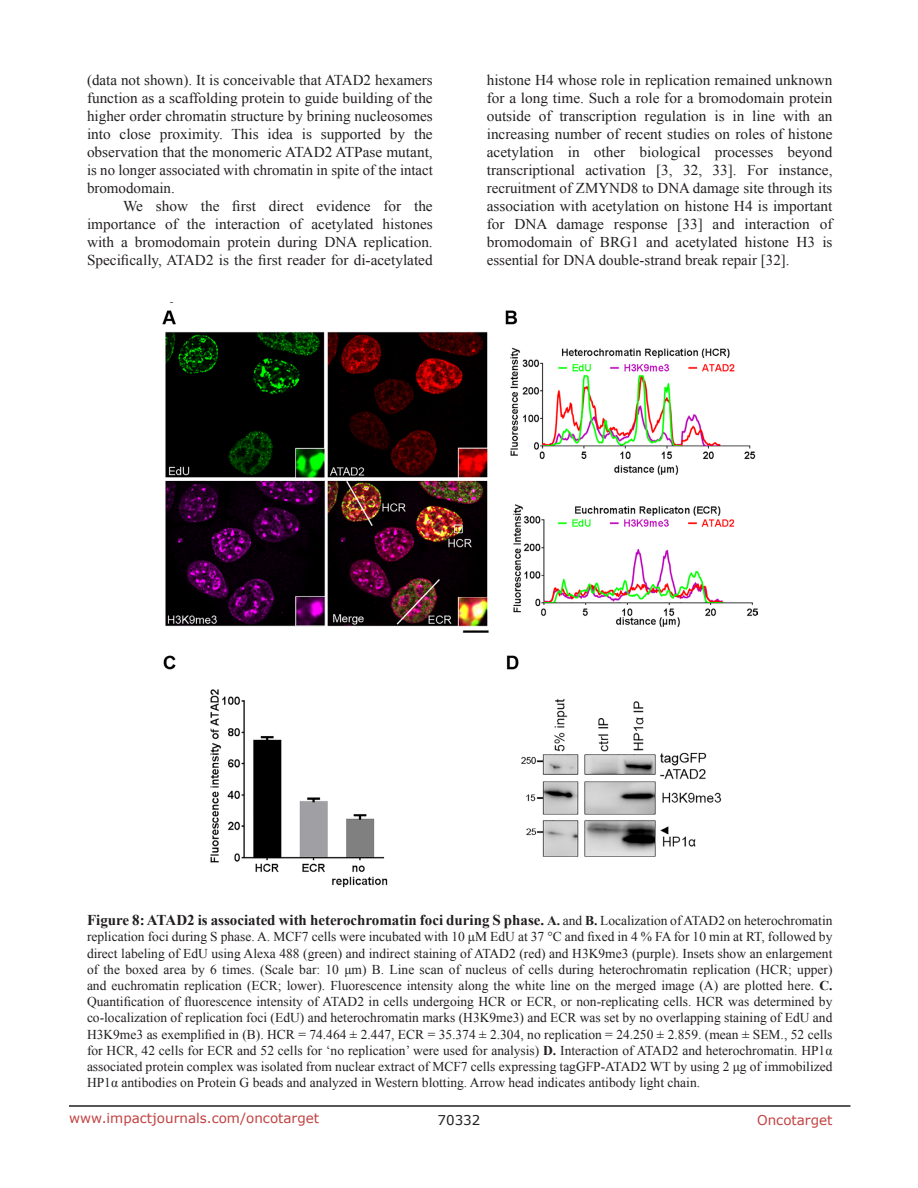
<style>
.page{position:relative;width:918px;height:1188px;background:#fff}
.page>*{position:absolute;margin:0;border:0;box-sizing:border-box;transform-origin:0 0}
.BodyText{font:15px/18px "Times New Roman";color:#231f20;text-align:justify}
.figuretext{font:700 15px "Times New Roman";color:#231f20}
.figuretext-2{font:13.5px/16.2px "Times New Roman";color:#231f20;text-align:justify}
.t1{font:13.5px "Verdana";color:#c24141}
.t2{font:13.5px "Verdana";color:#231f20}
.s1{font-size:13.5px}
.s2{font-weight:400;font-size:13.5px}
.s3{font-weight:700}
</style>
<div class="page">
<hr style="left:69px;top:1105px;width:781px;height:2px;background:#231f20">
<img style="left:162px;top:302px;width:596px;height:586px">
<p class="BodyText" style="left:87px;top:71px;width:347px">(data not shown). It is conceivable that ATAD2 hexamers function as a scaffolding protein to guide building of the higher order chromatin structure by brining nucleosomes into close proximity. This idea is supported by the observation that the monomeric ATAD2 ATPase mutant, is no longer associated with chromatin in spite of the intact bromodomain.</p>
<p class="BodyText" style="left:87px;top:197px;width:347px;text-indent:36px">We show the first direct evidence for the importance of the interaction of acetylated histones with a bromodomain protein during DNA replication.<br>Specifically, ATAD2 is the first reader for di-acetylated</p>
<p class="BodyText" style="left:487px;top:71px;width:347px">histone H4 whose role in replication remained unknown for a long time. Such a role for a bromodomain protein outside of transcription regulation is in line with an increasing number of recent studies on roles of histone acetylation in other biological processes beyond transcriptional activation [3, 32, 33]. For instance, recruitment of ZMYND8 to DNA damage site through its association with acetylation on histone H4 is important for DNA damage response [33] and interaction of bromodomain of BRG1 and acetylated histone H3 is essential for DNA double-strand break repair [32].</p>
<p class="figuretext" style="left:87px;top:910px;width:747px">Figure 8: ATAD2 is associated with heterochromatin foci during S phase. <span class="s1">A.</span> <span class="s2">and</span> <span class="s1">B.</span> <span class="s2">Localization of ATAD2 on heterochromatin</span></p>
<p class="figuretext-2" style="left:87px;top:929px;width:747px">replication foci during S phase. A. MCF7 cells were incubated with 10 μM EdU at 37 °C and fixed in 4 % FA for 10 min at RT, followed by direct labeling of EdU using Alexa 488 (green) and indirect staining of ATAD2 (red) and H3K9me3 (purple). Insets show an enlargement of the boxed area by 6 times. (Scale bar: 10 μm) B. Line scan of nucleus of cells during heterochromatin replication (HCR; upper) and euchromatin replication (ECR; lower). Fluorescence intensity along the white line on the merged image (A) are plotted here. <span class="s3">C.<br></span>Quantification of fluorescence intensity of ATAD2 in cells undergoing HCR or ECR, or non-replicating cells. HCR was determined by co-localization of replication foci (EdU) and heterochromatin marks (H3K9me3) and ECR was set by no overlapping staining of EdU and H3K9me3 as exemplified in (B). HCR = 74.464 ± 2.447, ECR = 35.374 ± 2.304, no replication = 24.250 ± 2.859. (mean ± SEM., 52 cells for HCR, 42 cells for ECR and 52 cells for ‘no replication’ were used for analysis) <span class="s3">D.</span> Interaction of ATAD2 and heterochromatin. HP1α associated protein complex was isolated from nuclear extract of MCF7 cells expressing tagGFP-ATAD2 WT by using 2 μg of immobilized HP1α antibodies on Protein G beads and analyzed in Western blotting. Arrow head indicates antibody light chain.</p>
<p class="t1" style="left:69px;top:1109px;width:252px">www.impactjournals.com/oncotarget</p>
<p class="t2" style="left:438px;top:1111px;width:44px">70332</p>
<p class="t1" style="left:757px;top:1111px;width:77px">Oncotarget</p>
</div>
